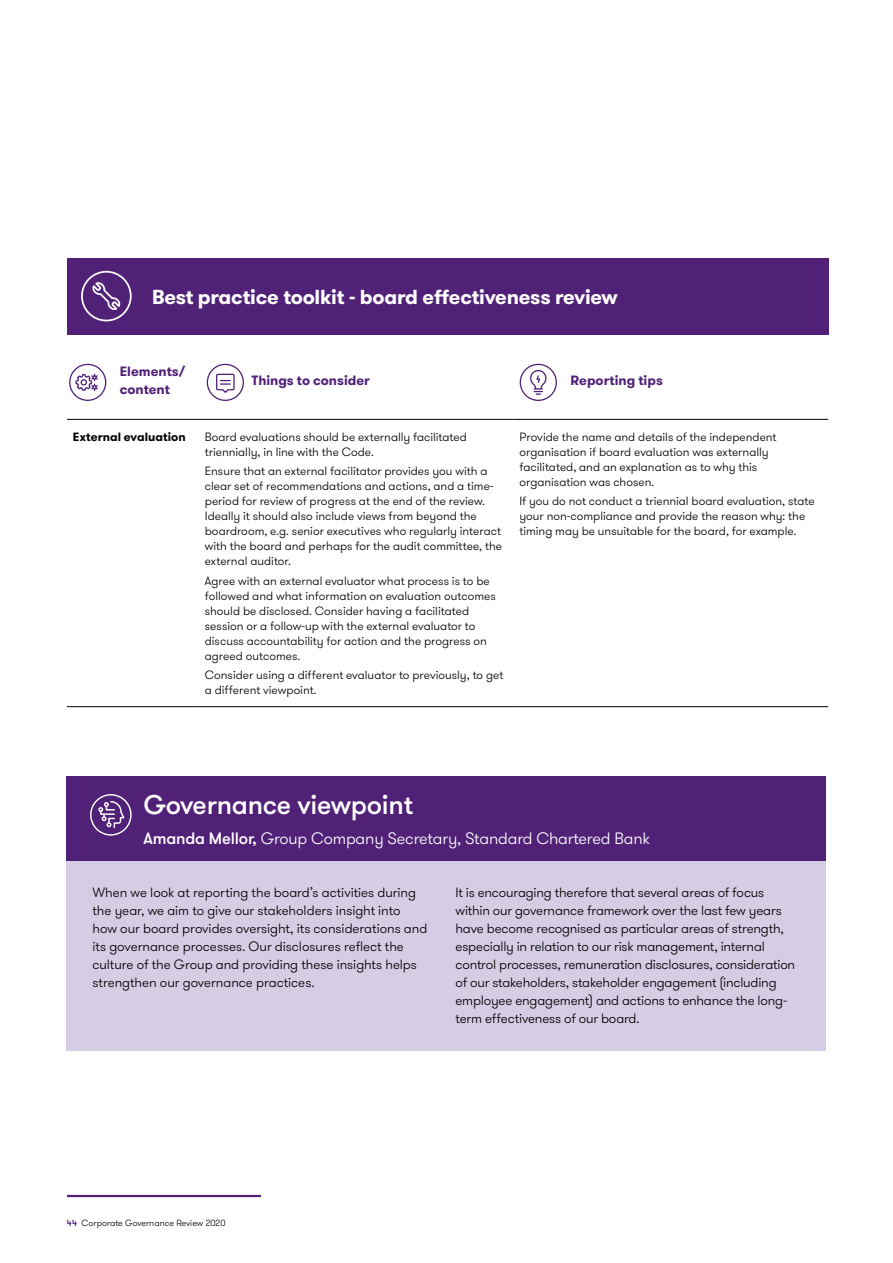
<style>
.page{position:relative;width:893px;height:1263px;background:#fff}
.page>*{position:absolute;margin:0;border:0;box-sizing:border-box;transform-origin:0 0}
.t1{font:500 27px "GT Walsheim Pro";letter-spacing:-.01em;color:#fff}
.t2{font:700 20.25px "GT Walsheim Pro";letter-spacing:-.01em;color:#fff}
.t3{font:300 16.5px "GT Walsheim Pro";letter-spacing:-.01em;color:#fff}
.t4{font:300 13.5px/18px "GT Walsheim Pro";letter-spacing:-.01em;color:#000}
.t5{font:700 13.5px/18px "GT Walsheim Pro";color:#512178}
.t6{font:300 12px/15px "GT Walsheim Pro";color:#000}
.t7{font:700 12px "GT Walsheim Pro";color:#000}
.t8{font:300 9px "GT Walsheim Pro";color:#000}
.s1{font-weight:500}
.s2{font-weight:500;color:#512178}
</style>
<div class="page">
<hr style="left:67px;top:1195px;width:194px;height:2px;background:#512178">
<hr style="left:67px;top:419px;width:132px;height:1px;background:#000">
<hr style="left:199px;top:419px;width:314px;height:1px;background:#000">
<hr style="left:513px;top:419px;width:315px;height:1px;background:#000">
<hr style="left:67px;top:706px;width:132px;height:1px;background:#000">
<hr style="left:199px;top:706px;width:314px;height:1px;background:#000">
<hr style="left:513px;top:706px;width:315px;height:1px;background:#000">
<div style="left:67px;top:258px;width:761px;height:76px;background:#512178"></div>
<svg style="left:81px;top:271px;width:51px;height:50px"></svg>
<svg style="left:75px;top:373px;width:23px;height:18px"></svg>
<div style="left:69px;top:364px;width:37px;height:37px;border:1px solid #512178;border-radius:50%"></div>
<svg style="left:207px;top:364px;width:37px;height:37px"></svg>
<svg style="left:520px;top:364px;width:37px;height:37px"></svg>
<div style="left:67px;top:861px;width:759px;height:189px;background:#d6cde4"></div>
<div style="left:67px;top:777px;width:759px;height:84px;background:#512178"></div>
<svg style="left:90px;top:794px;width:42px;height:42px"></svg>
<h2 class="t2" style="left:152px;top:283px;width:467px">Best practice toolkit - board effectiveness review</h2>
<p class="t5" style="left:120px;top:362px;width:67px">Elements/ content</p>
<p class="t5" style="left:252px;top:371px;width:120px">Things to consider</p>
<p class="t5" style="left:570px;top:371px;width:94px">Reporting tips</p>
<p class="t7" style="left:73px;top:429px;width:114px">External evaluation</p>
<p class="t6" style="left:205px;top:430px;width:264px">Board evaluations should be externally facilitated triennially, in line with the Code.</p>
<p class="t6" style="left:205px;top:464px;width:299px">Ensure that an external facilitator provides you with a clear set of recommendations and actions, and a time&shy;period for review of progress at the end of the review.<br>Ideally it should also include views from beyond the boardroom, e.g. senior executives who regularly interact with the board and perhaps for the audit committee, the external auditor.</p>
<p class="t6" style="left:205px;top:573px;width:293px">Agree with an external evaluator what process is to be followed and what information on evaluation outcomes should be disclosed. Consider having a facilitated session or a follow-up with the external evaluator to discuss accountability for action and the progress on agreed outcomes.</p>
<p class="t6" style="left:205px;top:667px;width:300px">Consider using a different evaluator to previously, to get a different viewpoint.</p>
<p class="t6" style="left:519px;top:430px;width:259px">Provide the name and details of the independent organisation if board evaluation was externally facilitated, and an explanation as to why this organisation was chosen.</p>
<p class="t6" style="left:519px;top:494px;width:297px">If you do not conduct a triennial board evaluation, state your non-compliance and provide the reason why: the timing may be unsuitable for the board, for example.</p>
<h1 class="t1" style="left:144px;top:788px;width:271px">Governance viewpoint</h1>
<h3 class="t3" style="left:144px;top:828px;width:508px"><span class="s1">Amanda Mellor,</span> Group Company Secretary, Standard Chartered Bank</h3>
<p class="t4" style="left:92px;top:883px;width:336px">When we look at reporting the board’s activities during the year, we aim to give our stakeholders insight into how our board provides oversight, its considerations and its governance processes. Our disclosures reflect the culture of the Group and providing these insights helps strengthen our governance practices.</p>
<p class="t4" style="left:455px;top:883px;width:341px">It is encouraging therefore that several areas of focus within our governance framework over the last few years have become recognised as particular areas of strength, especially in relation to our risk management, internal control processes, remuneration disclosures, consideration of our stakeholders, stakeholder engagement (including employee engagement) and actions to enhance the long&shy;term effectiveness of our board.</p>
<p class="t8" style="left:67px;top:1217px;width:160px"><span class="s2">44</span> Corporate Governance Review 2020</p>
</div>
